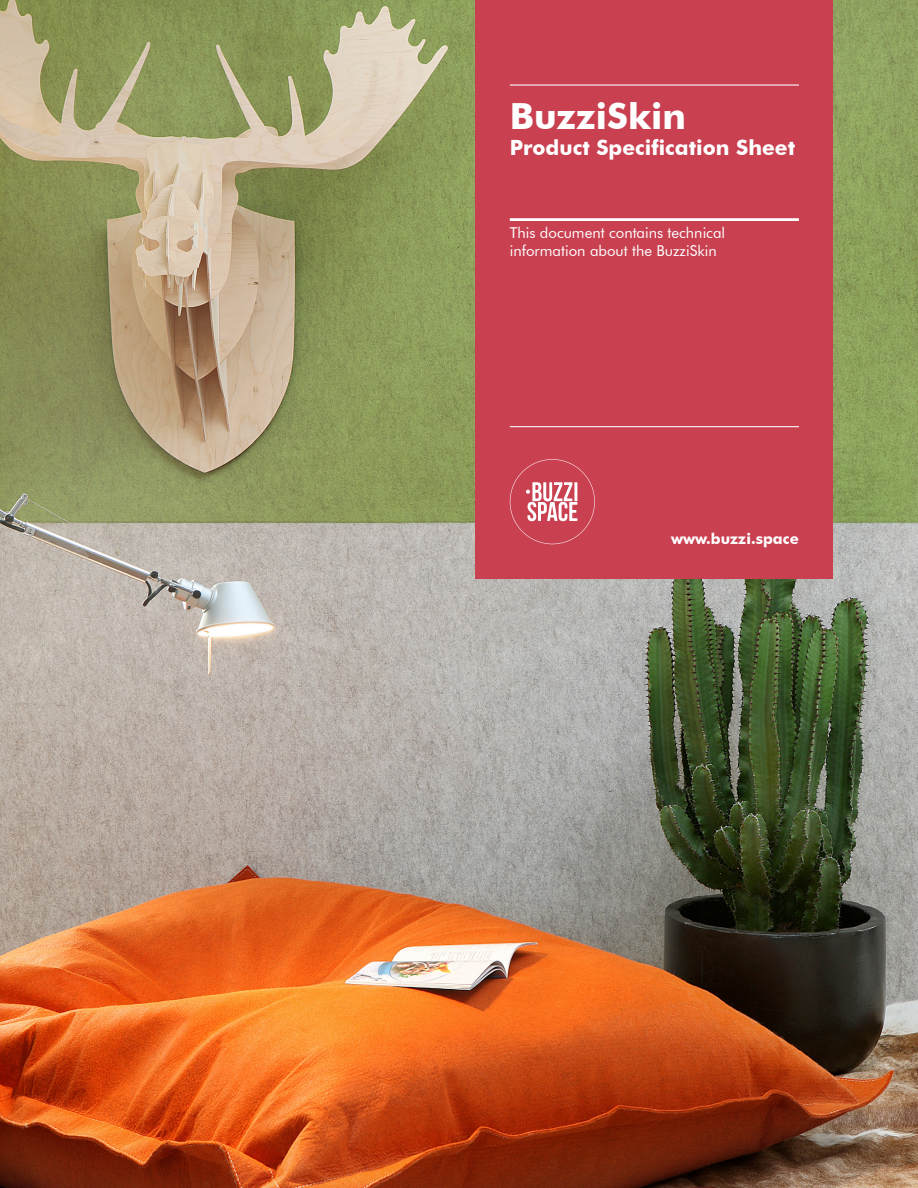
<style>
.page{position:relative;width:918px;height:1188px;background:#fff}
.page>*{position:absolute;margin:0;border:0;box-sizing:border-box;transform-origin:0 0}
.t1{font:700 36px "Futura BT";color:#fff}
.t2{font:700 21px "Futura BT";color:#fff}
.t3{font:15px/18px "Futura BT";color:#fff}
.t4{font:700 15px "Futura BT";color:#fff}
</style>
<div class="page">
<img style="left:0;top:0;width:918px;height:1188px">
<div style="left:476px;top:0;width:357px;height:578px;background:#c94051"></div>
<hr style="left:510px;top:85px;width:289px;height:1px;background:#fff">
<hr style="left:510px;top:426px;width:289px;height:1px;background:#fff">
<hr style="left:510px;top:218px;width:289px;height:3px;background:#fff">
<svg style="left:510px;top:459px;width:85px;height:85px"></svg>
<h1 class="t1" style="left:510px;top:95px;width:178px">BuzziSkin</h1>
<h2 class="t2" style="left:510px;top:134px;width:287px">Product Specification Sheet</h2>
<p class="t3" style="left:510px;top:223px;width:217px">This document contains technical information about the BuzziSkin</p>
<p class="t4" style="left:671px;top:530px;width:129px">www.buzzi.space</p>
</div>
